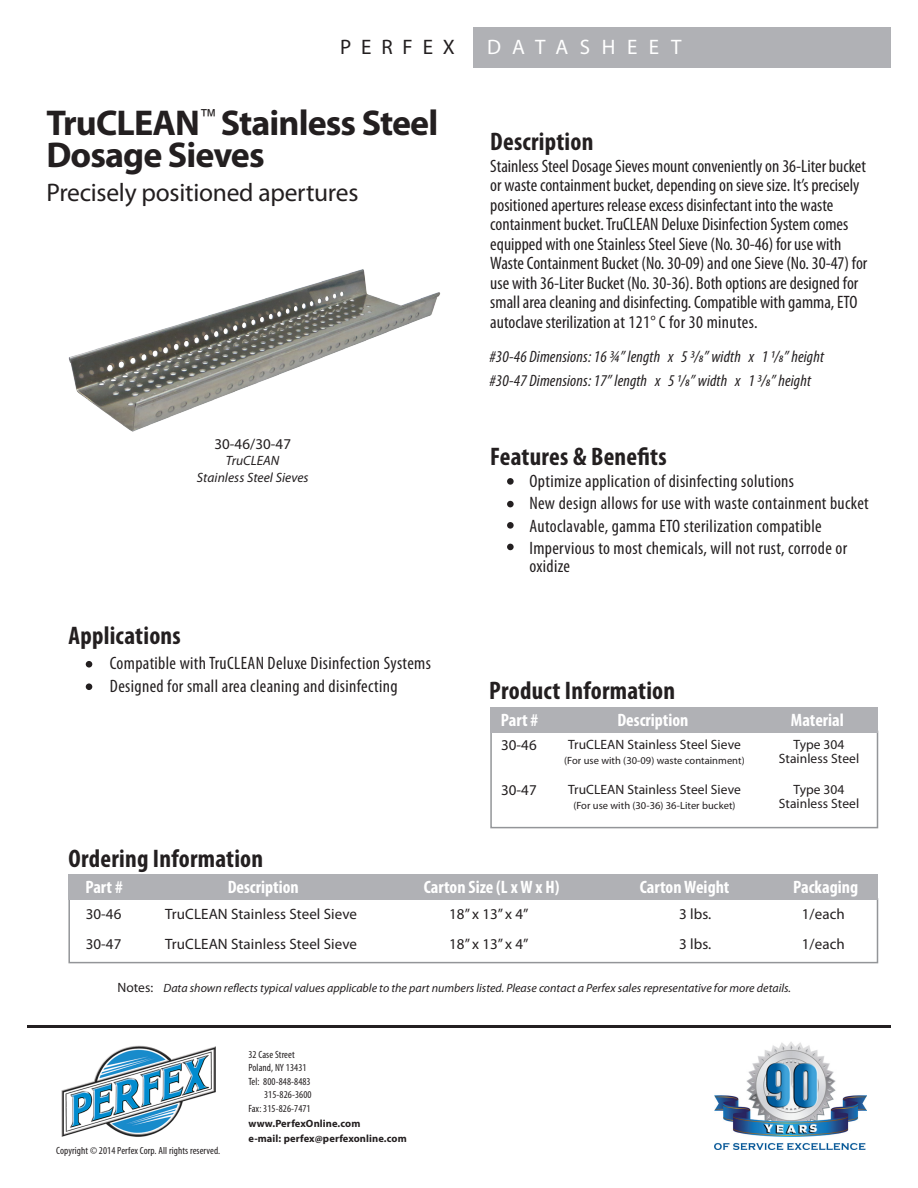
<style>
.page{position:relative;width:918px;height:1188px;background:#fff}
.page>*{position:absolute;margin:0;border:0;box-sizing:border-box;transform-origin:0 0}
.t1{font:700 36px/31.5px "Myriad Pro";letter-spacing:-.025em;color:#231f20}
.t2{font:700 condensed 25.5px "Myriad Pro";letter-spacing:.01em;color:#231f20}
.t3{font:25.5px "Myriad Pro";letter-spacing:-.01em;color:#231f20}
.t4{font:21px "Myriad Pro";letter-spacing:.55em;color:#fff}
.t5{font:21px "Myriad Pro";letter-spacing:.47em;color:#231f20}
.t6{font:condensed 18px/19.5px "Myriad Pro";color:#231f20}
.t7{font:condensed 18px/18px "Myriad Pro";letter-spacing:.02em;color:#231f20}
.t8{font:700 condensed 18px "Myriad Pro";color:#fff}
.t9{font:italic condensed 16.5px "Myriad Pro";letter-spacing:.01em;color:#231f20}
.t10{font:15px "Myriad Pro";letter-spacing:.005em;color:#231f20}
.t11{font:13.5px "Myriad Pro";letter-spacing:.005em;color:#231f20}
.t12{font:italic 13.5px "Myriad Pro";letter-spacing:.005em;color:#231f20}
.t13{font:italic 12px "Myriad Pro";color:#231f20}
.t14{font:condensed 10.5px "Myriad Pro";letter-spacing:.01em;color:#231f20}
.t15{font:10.5px "Myriad Pro";letter-spacing:.005em;color:#231f20}
.t16{font:700 10.5px "Myriad Pro";letter-spacing:.01em;color:#231f20}
</style>
<div class="page">
<div style="left:68px;top:898px;width:810px;height:65px;border:2px solid #939598"></div>
<div style="left:68px;top:874px;width:810px;height:26px;background:#b0b1b5"></div>
<div style="left:490px;top:731px;width:388px;height:97px;border:2px solid #939598"></div>
<div style="left:490px;top:707px;width:388px;height:25px;background:#b0b1b5"></div>
<div style="left:473px;top:27px;width:418px;height:41px;background:#b0b1b5"></div>
<div style="left:86px;top:683px;width:6px;height:7px;background:#231f20;border-radius:50%"></div>
<div style="left:86px;top:661px;width:6px;height:7px;background:#231f20;border-radius:50%"></div>
<hr style="left:27px;top:1025px;width:864px;height:3px;background:#231f20">
<img style="left:715px;top:1042px;width:151px;height:108px">
<div style="left:507px;top:501px;width:7px;height:6px;background:#231f20;border-radius:50%"></div>
<div style="left:507px;top:522px;width:7px;height:7px;background:#231f20;border-radius:50%"></div>
<div style="left:507px;top:478px;width:7px;height:7px;background:#231f20;border-radius:50%"></div>
<div style="left:507px;top:544px;width:7px;height:6px;background:#231f20;border-radius:50%"></div>
<img style="left:68px;top:269px;width:373px;height:163px">
<img style="left:61px;top:1045px;width:155px;height:92px">
<p class="t5" style="left:340px;top:34px;width:116px">PERFEX</p>
<p class="t4" style="left:487px;top:34px;width:196px">DATASHEET</p>
<p class="t1" style="left:46px;top:106px;width:393px">TruCLEAN<sup>™</sup> Stainless Steel<br>Dosage Sieves</p>
<p class="t3" style="left:46px;top:176px;width:313px">Precisely positioned apertures</p>
<p class="t10" style="left:214px;top:435px;width:78px">30-46/30-47</p>
<p class="t12" style="left:226px;top:453px;width:55px">TruCLEAN</p>
<p class="t12" style="left:197px;top:469px;width:113px">Stainless Steel Sieves</p>
<p class="t2" style="left:68px;top:620px;width:114px">Applications</p>
<p class="t7" style="left:110px;top:654px;width:323px">Compatible with TruCLEAN Deluxe Disinfection Systems</p>
<p class="t7" style="left:110px;top:676px;width:289px">Designed for small area cleaning and disinfecting</p>
<p class="t2" style="left:68px;top:843px;width:196px">Ordering Information</p>
<p class="t2" style="left:490px;top:125px;width:105px">Description</p>
<p class="t6" style="left:490px;top:156px;width:379px">Stainless Steel Dosage Sieves mount conveniently on 36-Liter bucket or waste containment bucket, depending on sieve size. It’s precisely positioned apertures release excess disinfectant into the waste containment bucket. TruCLEAN Deluxe Disinfection System comes equipped with one Stainless Steel Sieve (No. 30-46) for use with Waste Containment Bucket (No. 30-09) and one Sieve (No. 30-47) for use with 36-Liter Bucket (No. 30-36). Both options are designed for small area cleaning and disinfecting. Compatible with gamma, ETO autoclave sterilization at 121° C for 30 minutes.</p>
<p class="t9" style="left:489px;top:346px;width:336px">#3 0-46 Dimensions: 16 ¾” length x 5 3/8” width x 1 1/8” height</p>
<p class="t9" style="left:489px;top:371px;width:323px">#3 0-47 Dimensions: 17” length x 5 1/8” width x 1 3/8” height</p>
<p class="t2" style="left:490px;top:441px;width:178px">Features &amp; Benefits</p>
<p class="t7" style="left:529px;top:472px;width:266px">Optimize application of disinfecting solutions</p>
<p class="t7" style="left:529px;top:494px;width:341px">New design allows for use with waste containment bucket</p>
<p class="t7" style="left:529px;top:517px;width:294px">Autoclavable, gamma ETO sterilization compatible</p>
<p class="t7" style="left:529px;top:539px;width:319px">Impervious to most chemicals, will not rust, corrode or oxidize</p>
<p class="t2" style="left:489px;top:674px;width:187px">Product Information</p>
<p class="t8" style="left:501px;top:709px;width:39px">Part #</p>
<p class="t8" style="left:617px;top:709px;width:72px">Description</p>
<p class="t8" style="left:791px;top:709px;width:54px">Material</p>
<p class="t10" style="left:501px;top:736px;width:37px">30-46</p>
<p class="t10" style="left:501px;top:781px;width:37px">30-47</p>
<p class="t11" style="left:568px;top:736px;width:174px">TruCLEAN Stainless Steel Sieve</p>
<p class="t15" style="left:564px;top:754px;width:182px">(For use with (30-09) waste containment)</p>
<p class="t11" style="left:568px;top:781px;width:174px">TruCLEAN Stainless Steel Sieve</p>
<p class="t15" style="left:573px;top:799px;width:164px">(For use with (30-36) 36-Liter bucket)</p>
<p class="t11" style="left:793px;top:736px;width:53px">Type 304</p>
<p class="t11" style="left:779px;top:750px;width:82px">Stainless Steel</p>
<p class="t11" style="left:793px;top:781px;width:53px">Type 304</p>
<p class="t11" style="left:779px;top:795px;width:82px">Stainless Steel</p>
<p class="t8" style="left:85px;top:876px;width:39px">Part #</p>
<p class="t8" style="left:228px;top:876px;width:72px">Description</p>
<p class="t8" style="left:424px;top:876px;width:137px">Carton Size (L x W x H)</p>
<p class="t8" style="left:640px;top:876px;width:91px">Carton Weight</p>
<p class="t8" style="left:793px;top:876px;width:66px">Packaging</p>
<p class="t10" style="left:86px;top:905px;width:37px">30-46</p>
<p class="t10" style="left:86px;top:935px;width:37px">30-47</p>
<p class="t10" style="left:165px;top:905px;width:193px">TruCLEAN Stainless Steel Sieve</p>
<p class="t10" style="left:165px;top:935px;width:193px">TruCLEAN Stainless Steel Sieve</p>
<p class="t10" style="left:449px;top:905px;width:81px">18” x 13” x 4”</p>
<p class="t10" style="left:449px;top:935px;width:81px">18” x 13” x 4”</p>
<p class="t10" style="left:679px;top:905px;width:34px">3 lbs.</p>
<p class="t10" style="left:679px;top:935px;width:34px">3 lbs.</p>
<p class="t11" style="left:118px;top:979px;width:37px">Notes:</p>
<p class="t13" style="left:163px;top:980px;width:629px">Data shown reflects typical values applicable to the part numbers listed. Please contact a Perfex sales representative for more details.</p>
<p class="t10" style="left:802px;top:905px;width:45px">1/each</p>
<p class="t10" style="left:802px;top:935px;width:45px">1/each</p>
<p class="t14" style="left:56px;top:1144px;width:166px">Copyright © 2014 Perfex Corp. All rights reserved.</p>
<p class="t14" style="left:248px;top:1048px;width:48px">32 Case Street</p>
<p class="t14" style="left:248px;top:1062px;width:60px">Poland, NY 13431</p>
<p class="t14" style="left:248px;top:1075px;width:64px">Tel: 800-848-8483</p>
<p class="t14" style="left:264px;top:1089px;width:49px">315-826-3600</p>
<p class="t14" style="left:248px;top:1102px;width:64px">Fax: 315-826-7471</p>
<p class="t16" style="left:248px;top:1117px;width:113px">www.PerfexOnline.com</p>
<p class="t16" style="left:248px;top:1132px;width:160px">e-mail: perfex@perfexonline.com</p>
</div>
